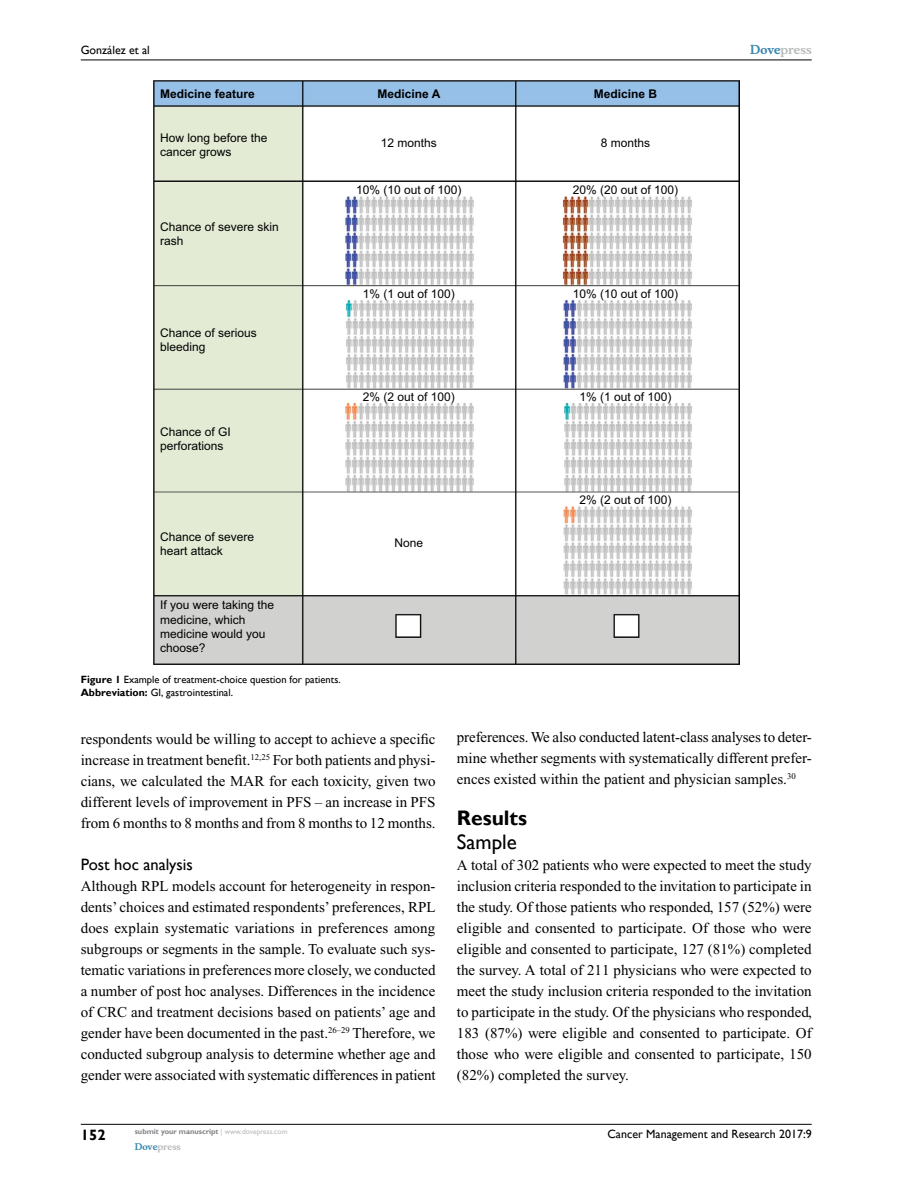
<style>
.page{position:relative;width:918px;height:1188px;background:#fff}
.page>*{position:absolute;margin:0;border:0;box-sizing:border-box;transform-origin:0 0}
.t1{font:700 21px "Gill Sans";color:#000}
.t2{font:21px "Gill Sans";color:#000}
.t3{font:16.5px "Gill Sans";color:#000}
.t4{font:15px/21px "Times New Roman";color:#000;text-align:justify}
.t5{font:700 15px "Gill Sans";color:#000}
.t6{font:12px/14.4px "Arial";color:#000}
.t7{font:12px "Gill Sans";color:#000}
.t8{font:700 12px "Arial";color:#000}
.t9{font:700 12px "Musee";color:#b8babc}
.t10{font:10.5px/13.5px "Gill Sans";color:#000}
.t11{font:700 9px "Musee";color:#b8babc}
.t12{font:700 7.5px "Gill Sans";color:#808285}
.s1{font-weight:700}
.s2{color:#3785ad}
.s3{font-weight:400;color:#b8babc}
</style>
<div class="page">
<hr style="left:81px;top:1124px;width:731px;height:1px;background:#000">
<hr style="left:81px;top:60px;width:731px;height:1px;background:#000">
<img style="left:153px;top:81px;width:586px;height:583px">
<p class="t7" style="left:81px;top:43px;width:71px">González et al</p>
<p class="t8" style="left:160px;top:85px;width:96px">Medicine feature</p>
<p class="t6" style="left:160px;top:131px;width:109px">How long before the cancer grows</p>
<p class="t6" style="left:160px;top:220px;width:120px">Chance of severe skin rash</p>
<p class="t8" style="left:378px;top:85px;width:64px">Medicine A</p>
<p class="t8" style="left:594px;top:85px;width:65px">Medicine B</p>
<p class="t6" style="left:381px;top:136px;width:58px">12 months</p>
<p class="t6" style="left:601px;top:136px;width:51px">8 months</p>
<p class="t6" style="left:356px;top:182px;width:107px">10% (10 out of 100)</p>
<p class="t6" style="left:573px;top:182px;width:107px">20% (20 out of 100)</p>
<p class="t6" style="left:160px;top:326px;width:98px">Chance of serious bleeding</p>
<p class="t6" style="left:160px;top:425px;width:72px">Chance of GI perforations</p>
<p class="t6" style="left:363px;top:286px;width:94px">1% (1 out of 100)</p>
<p class="t6" style="left:363px;top:389px;width:94px">2% (2 out of 100)</p>
<p class="t6" style="left:160px;top:530px;width:96px">Chance of severe heart attack</p>
<p class="t6" style="left:394px;top:535px;width:30px">None</p>
<p class="t6" style="left:573px;top:286px;width:107px">10% (10 out of 100)</p>
<p class="t6" style="left:580px;top:389px;width:94px">1% (1 out of 100)</p>
<p class="t6" style="left:580px;top:493px;width:94px">2% (2 out of 100)</p>
<p class="t6" style="left:160px;top:598px;width:116px">If you were taking the medicine, which medicine would you choose?</p>
<p class="t10" style="left:81px;top:673px;width:261px"><span class="s1">Figure 1</span> Example of treatment-choice question for patients.<br><span class="s1">Abbreviation:</span> GI, gastrointestinal.</p>
<p class="t9" style="left:750px;top:43px;width:63px"><span class="s2">Dove</span>press</p>
<p class="t4" style="left:81px;top:728px;width:356px">respondents would be willing to accept to achieve a specific increase in treatment benefit.<sup>12,25</sup> For both patients and physi&shy;cians, we calculated the MAR for each toxicity, given two different levels of improvement in PFS – an increase in PFS from 6 months to 8 months and from 8 months to 12 months.</p>
<p class="t3" style="left:81px;top:855px;width:114px">Post hoc analysis</p>
<p class="t4" style="left:81px;top:875px;width:356px">Although RPL models account for heterogeneity in respon&shy;dents’ choices and estimated respondents’ preferences, RPL does explain systematic variations in preferences among subgroups or segments in the sample. To evaluate such sys&shy;tematic variations in preferences more closely, we conducted a number of post hoc analyses. Differences in the incidence of CRC and treatment decisions based on patients’ age and gender have been documented in the past.<sup>26–29</sup> Therefore, we conducted subgroup analysis to determine whether age and gender were associated with systematic differences in patient</p>
<p class="t4" style="left:457px;top:726px;width:356px">preferences. We also conducted latent-class analyses to deter&shy;mine whether segments with systematically different prefer&shy;ences existed within the patient and physician samples.<sup>30</sup></p>
<h1 class="t1" style="left:457px;top:805px;width:72px">Results</h1>
<h1 class="t2" style="left:457px;top:829px;width:61px">Sample</h1>
<p class="t4" style="left:457px;top:854px;width:356px">A total of 302 patients who were expected to meet the study inclusion criteria responded to the invitation to participate in the study. Of those patients who responded, 157 (52%) were eligible and consented to participate. Of those who were eligible and consented to participate, 127 (81%) completed the survey. A total of 211 physicians who were expected to meet the study inclusion criteria responded to the invitation to participate in the study. Of the physicians who responded, 183 (87%) were eligible and consented to participate. Of those who were eligible and consented to participate, 150 (82%) completed the survey.</p>
<p class="t5" style="left:81px;top:1126px;width:26px">152</p>
<p class="t12" style="left:135px;top:1127px;width:154px">submit your manuscript <span class="s3">| www.dovepress.com</span></p>
<p class="t11" style="left:135px;top:1141px;width:48px"><span class="s2">Dove</span>press</p>
<p class="t7" style="left:607px;top:1127px;width:206px">Cancer Management and Research 2017:9</p>
</div>
